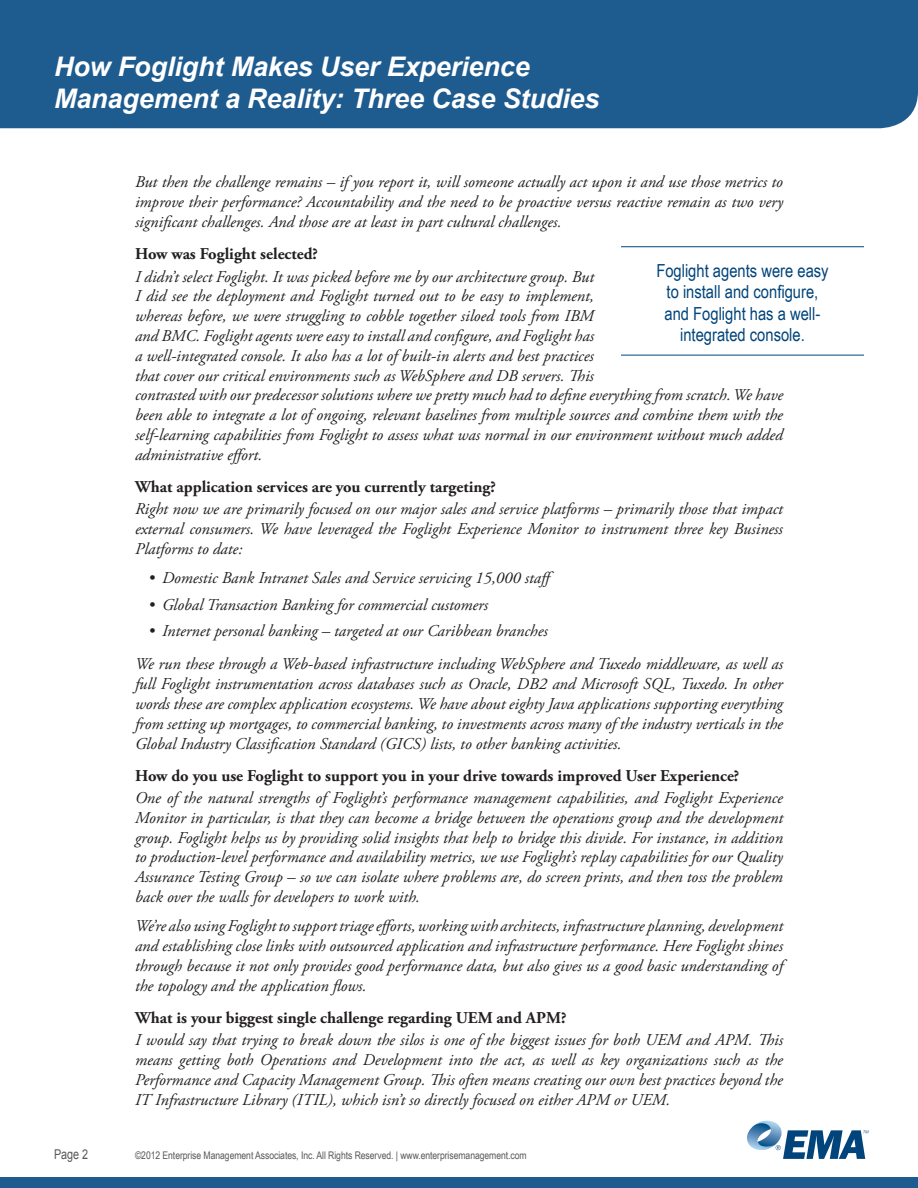
<style>
.page{position:relative;width:918px;height:1188px;background:#fff}
.page>*{position:absolute;margin:0;border:0;box-sizing:border-box;transform-origin:0 0}
.t1{font:italic 700 27px/32.4px "Arial";letter-spacing:-.005em;color:#fff}
.Pull_quote{font:18px/21.6px "Arial Narrow";color:#00447b;text-align:center}
.Bullet_1{font:italic 16.5px/19.8px "Adobe Garamond Pro";color:#231f20;text-align:justify}
.Heading_5{font:700 16.5px "Adobe Garamond Pro";color:#231f20}
.t2{font:13.5px "Arial";color:#57585a;scale:.8 1}
.t3{font:10.5px "Arial Narrow";letter-spacing:-.005em;color:#57585a}
</style>
<div class="page">
<div style="left:0;top:0;width:918px;height:128px;background:#1e5b8f"></div>
<svg style="left:747px;top:1121px;width:122px;height:38px"></svg>
<div style="left:0;top:1177px;width:918px;height:11px;background:#1e5b8f"></div>
<hr style="left:621px;top:246px;width:243px;height:1px;background:#00447b">
<hr style="left:621px;top:355px;width:243px;height:1px;background:#00447b">
<h1 class="t1" style="left:54px;top:51px;width:547px">How Foglight Makes User Experience<br>Management a Reality: Three Case Studies</h1>
<p class="t2" style="left:54px;top:1145px;width:44px">Page 2</p>
<p class="Bullet_1" style="left:135px;top:173px;width:650px">But then the challenge remains – if you report it, will someone actually act upon it and use those metrics to improve their performance? Accountability and the need to be proactive versus reactive remain as two very significant challenges. And those are at least in part cultural challenges.</p>
<p class="Heading_5" style="left:135px;top:244px;width:185px">How was Foglight selected?</p>
<p class="Bullet_1" style="left:135px;top:267px;width:650px;text-align:left">I didn’t select Foglight. It was picked before me by our architecture group. But<br>I did see the deployment and Foglight turned out to be easy to implement,<br>whereas before, we were struggling to cobble together siloed tools from IBM<br>and BMC. Foglight agents were easy to install and configure, and Foglight has<br>a well-integrated console. It also has a lot of built-in alerts and best practices<br>that cover our critical environments such as WebSphere and DB servers. This<br>contrasted with our predecessor solutions where we pretty much had to define everything from scratch. We have been able to integrate a lot of ongoing, relevant baselines from multiple sources and combine them with the self-learning capabilities from Foglight to assess what was normal in our environment without much added administrative effort.</p>
<p class="Heading_5" style="left:135px;top:477px;width:363px">What application services are you currently targeting?</p>
<p class="Bullet_1" style="left:135px;top:499px;width:649px">Right now we are primarily focused on our major sales and service platforms – primarily those that impact external consumers. We have leveraged the Foglight Experience Monitor to instrument three key Business Platforms to date:</p>
<p class="Bullet_1" style="left:148px;top:568px;width:409px">• Domestic Bank Intranet Sales and Service servicing 15,000 staff</p>
<p class="Bullet_1" style="left:148px;top:595px;width:341px">• Global Transaction Banking for commercial customers</p>
<p class="Bullet_1" style="left:148px;top:621px;width:401px">• Internet personal banking – targeted at our Caribbean branches</p>
<p class="Bullet_1" style="left:135px;top:655px;width:650px">We run these through a Web-based infrastructure including WebSphere and Tuxedo middleware, as well as full Foglight instrumentation across databases such as Oracle, DB2 and Microsoft SQL, Tuxedo. In other words these are complex application ecosystems. We have about eighty Java applications supporting everything from setting up mortgages, to commercial banking, to investments across many of the industry verticals in the Global Industry Classification Standard (GICS) lists, to other banking activities.</p>
<p class="Heading_5" style="left:135px;top:766px;width:606px">How do you use Foglight to support you in your drive towards improved User Experience?</p>
<p class="Bullet_1" style="left:135px;top:788px;width:650px">One of the natural strengths of Foglight’s performance management capabilities, and Foglight Experience Monitor in particular, is that they can become a bridge between the operations group and the development group. Foglight helps us by providing solid insights that help to bridge this divide. For instance, in addition to production-level performance and availability metrics, we use Foglight’s replay capabilities for our Quality Assurance Testing Group – so we can isolate where problems are, do screen prints, and then toss the problem back over the walls for developers to work with.</p>
<p class="Bullet_1" style="left:135px;top:917px;width:650px">We’re also using Foglight to support triage efforts, working with architects, infrastructure planning, development and establishing close links with outsourced application and infrastructure performance. Here Foglight shines through because it not only provides good performance data, but also gives us a good basic understanding of the topology and the application flows.</p>
<p class="Heading_5" style="left:135px;top:1008px;width:433px">What is your biggest single challenge regarding UEM and APM?</p>
<p class="Bullet_1" style="left:135px;top:1030px;width:650px">I would say that trying to break down the silos is one of the biggest issues for both UEM and APM. This means getting both Operations and Development into the act, as well as key organizations such as the Performance and Capacity Management Group. This often means creating our own best practices beyond the IT Infrastructure Library (ITIL), which isn’t so directly focused on either APM or UEM.</p>
<p class="Pull_quote" style="left:656px;top:259px;width:174px">Foglight agents were easy to install and configure, and Foglight has a well&shy;integrated console.</p>
<p class="t3" style="left:135px;top:1149px;width:393px">©2012 Enterprise Management Associates, Inc. All Rights Reserved. | www.enterprisemanagement.com</p>
</div>
